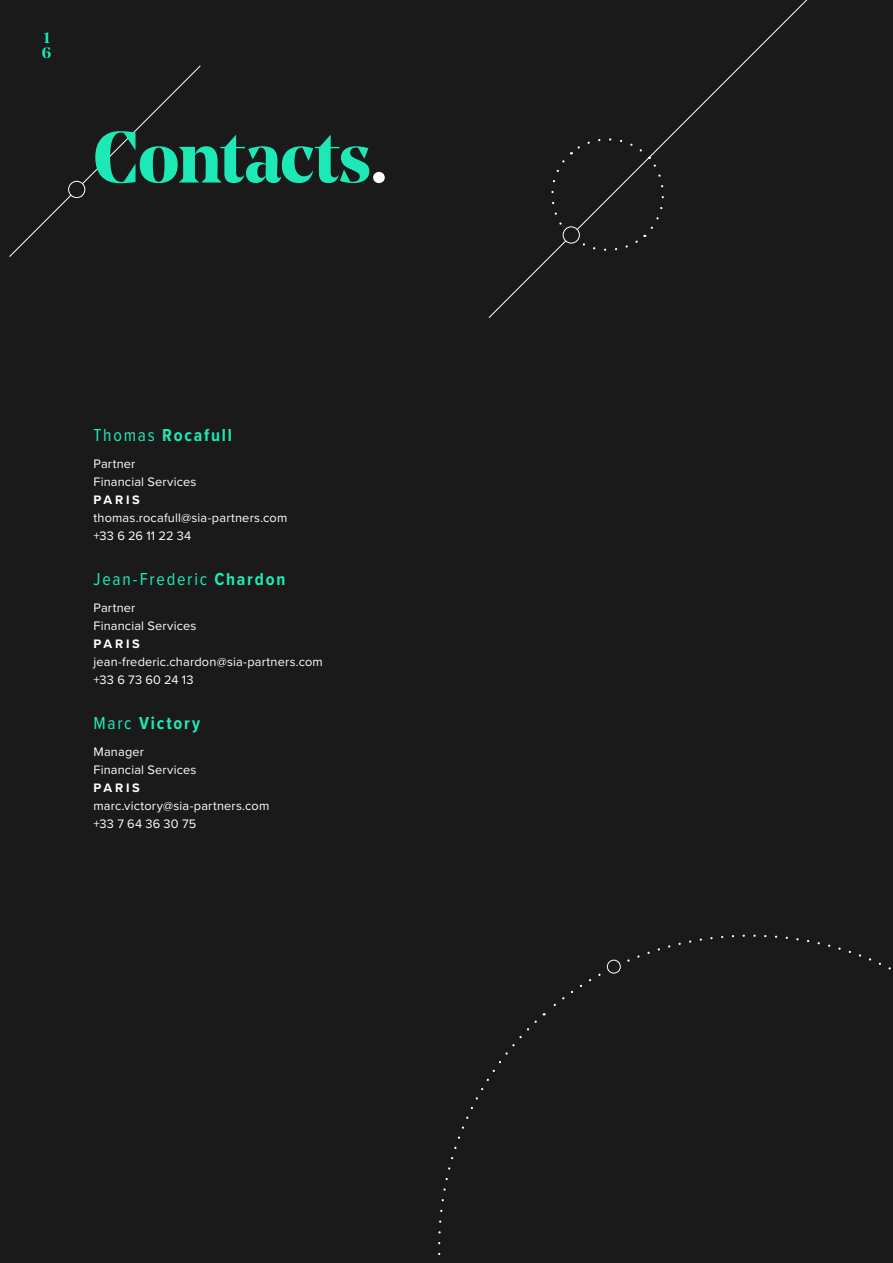
<style>
.page{position:relative;width:893px;height:1263px;background:#1a1a1a}
.page>*{position:absolute;margin:0;border:0;box-sizing:border-box;transform-origin:0 0}
.t1{font:700 72px "Noe Display";letter-spacing:-.01em;color:#1de9b6}
.t2{font:700 18px "Proxima Nova Cond";letter-spacing:.1em;color:#1de9b6}
.t3{font:18px "Proxima Nova Cond";letter-spacing:.1em;color:#1de9b6}
.t4{font:700 15px/15.6px "Noe Display";color:#1ce8b5}
.t5{font:12.75px/18px "Proxima Nova";letter-spacing:.015em;color:#fff}
.t6{font:700 12.75px "Proxima Nova";letter-spacing:.215em;color:#fff}
.s1{color:#fff}
.s2{font-weight:400}
.s3{font-weight:700}
</style>
<div class="page">
<svg style="left:488px;top:0;width:320px;height:318px"></svg>
<div style="left:563px;top:227px;width:16px;height:16px;background:#1a1a1a;border-radius:50%"></div>
<div style="left:563px;top:226px;width:17px;height:17px;border:1px solid #fff;border-radius:50%"></div>
<svg style="left:9px;top:65px;width:192px;height:192px"></svg>
<div style="left:69px;top:181px;width:16px;height:17px;background:#1a1a1a;border-radius:50%"></div>
<div style="left:68px;top:181px;width:17px;height:17px;border:1px solid #fff;border-radius:50%"></div>
<svg style="left:545px;top:934px;width:346px;height:82px"></svg>
<svg style="left:438px;top:1013px;width:107px;height:242px"></svg>
<div style="left:607px;top:960px;width:13px;height:13px;background:#1a1a1a;border-radius:50%"></div>
<div style="left:607px;top:960px;width:14px;height:13px;border:1px solid #fff;border-radius:50%"></div>
<p class="t4" style="left:42px;top:30px;width:9px">1<br>1</p>
<h1 class="t1" style="left:93px;top:111px;width:296px">Contacts<span class="s1">.</span></h1>
<h2 class="t2" style="left:93px;top:422px;width:140px"><span class="s2">Thomas</span> Rocafull</h2>
<p class="t5" style="left:93px;top:454px;width:105px">Partner<br>Financial Services</p>
<p class="t6" style="left:93px;top:490px;width:48px">PARIS</p>
<p class="t5" style="left:93px;top:508px;width:195px">thomas.rocafull@sia-partners.com +33 6 26 11 22 34</p>
<h2 class="t3" style="left:93px;top:566px;width:193px">Jean-Frederic <span class="s3">Chardon</span></h2>
<p class="t5" style="left:93px;top:598px;width:105px">Partner<br>Financial Services</p>
<p class="t6" style="left:93px;top:634px;width:48px">PARIS</p>
<p class="t5" style="left:93px;top:652px;width:231px">jean-frederic.chardon@sia-partners.com +33 6 73 60 24 13</p>
<h2 class="t2" style="left:93px;top:710px;width:108px"><span class="s2">Marc</span> Victory</h2>
<p class="t5" style="left:93px;top:742px;width:105px">Manager<br>Financial Services</p>
<p class="t6" style="left:93px;top:778px;width:48px">PARIS</p>
<p class="t5" style="left:93px;top:796px;width:177px">marc.victory@sia-partners.com +33 7 64 36 30 75</p>
</div>
